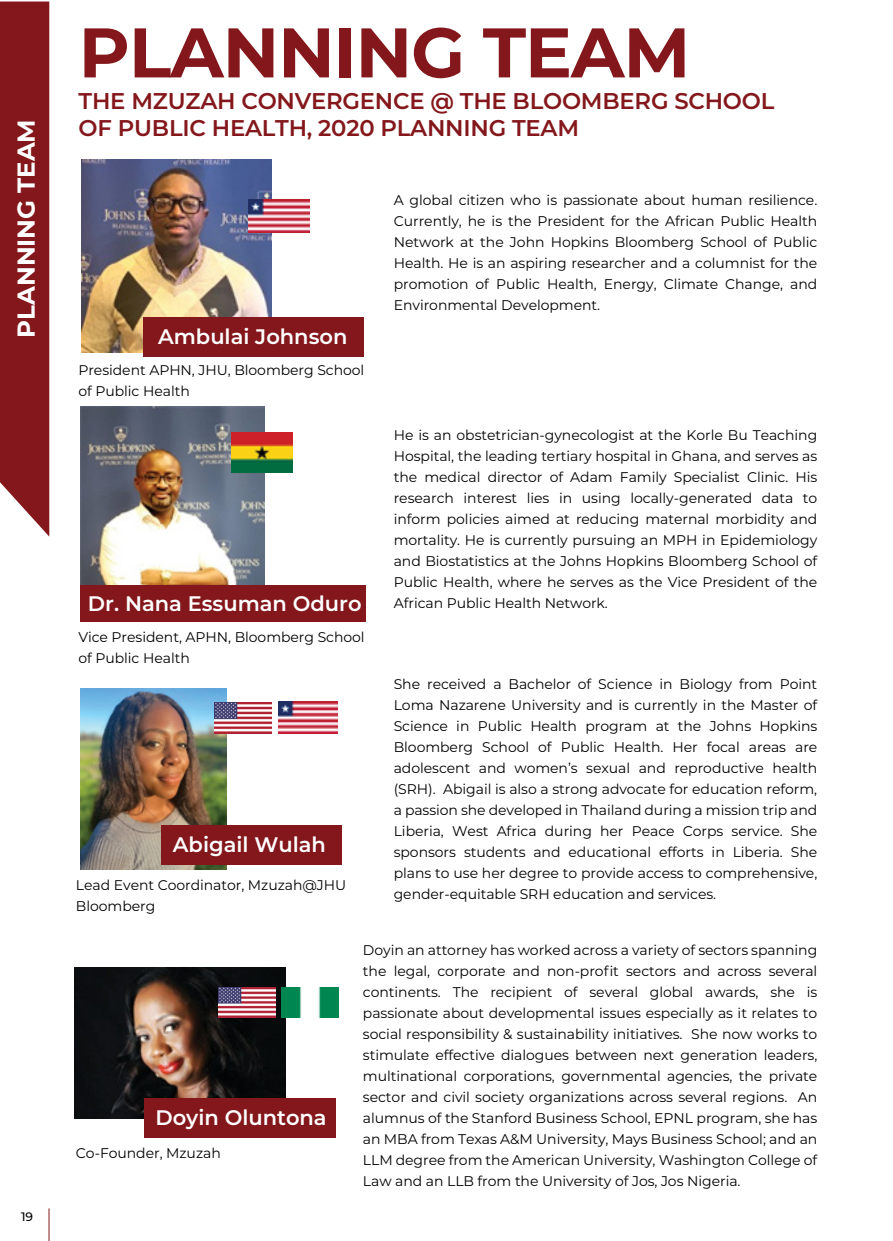
<style>
.page{position:relative;width:893px;height:1241px;background:#fff}
.page>*{position:absolute;margin:0;border:0;box-sizing:border-box;transform-origin:0 0}
.t1{font:700 70px "Montserrat";letter-spacing:-.015em;color:#84171b}
.t2{font:700 24.5px "Montserrat";color:#fff}
.t3{font:600 22.75px "Montserrat";letter-spacing:-.01em;color:#84171b}
.t4{font:600 21px "Montserrat";color:#fff}
.t5{font:14px/21px "Montserrat";letter-spacing:-.005em;color:#000;text-align:justify}
.t6{font:500 12.25px "Montserrat";color:#000}
</style>
<div class="page">
<img style="left:75px;top:967px;width:211px;height:151px">
<img style="left:80px;top:688px;width:147px;height:181px">
<img style="left:81px;top:406px;width:184px;height:179px">
<img style="left:81px;top:159px;width:190px;height:193px">
<hr style="left:49px;top:1208px;width:1px;height:32px;background:#84171b">
<div style="left:0;top:2px;width:49px;height:534px;background:#84171b"></div>
<div style="left:143px;top:317px;width:221px;height:40px;background:#84171b"></div>
<div style="left:80px;top:585px;width:286px;height:37px;background:#84171b"></div>
<div style="left:162px;top:824px;width:180px;height:40px;background:#84171b"></div>
<img style="left:214px;top:702px;width:58px;height:31px">
<img style="left:219px;top:987px;width:57px;height:30px">
<div style="left:144px;top:1097px;width:192px;height:40px;background:#84171b"></div>
<img style="left:232px;top:432px;width:61px;height:40px">
<img style="left:281px;top:987px;width:58px;height:30px">
<img style="left:248px;top:199px;width:61px;height:33px">
<img style="left:279px;top:701px;width:59px;height:32px">
<h2 class="t2" style="left:8px;top:338px;width:220px;rotate:-90deg">PLANNING TEAM</h2>
<p class="t6" style="left:21px;top:1207px;width:14px">19</p>
<h1 class="t1" style="left:79px;top:2px;width:613px">PLANNING TEAM</h1>
<h3 class="t3" style="left:79px;top:84px;width:697px">THE MZUZAH CONVERGENCE @ THE BLOOMBERG SCHOOL</h3>
<h3 class="t3" style="left:79px;top:112px;width:502px">OF PUBLIC HEALTH, 2020 PLANNING TEAM</h3>
<h3 class="t4" style="left:158px;top:321px;width:191px">Ambulai Johnson</h3>
<p class="t5" style="left:78px;top:359px;width:287px">President APHN, JHU, Bloomberg School of Public Health</p>
<h3 class="t4" style="left:88px;top:588px;width:275px">Dr. Nana Essuman Oduro</h3>
<p class="t5" style="left:78px;top:626px;width:288px">Vice President, APHN, Bloomberg School of Public Health</p>
<h3 class="t4" style="left:173px;top:829px;width:154px">Abigail Wulah</h3>
<p class="t5" style="left:76px;top:874px;width:272px">Lead Event Coordinator, Mzuzah@JHU<br>Bloomberg</p>
<p class="t5" style="left:394px;top:189px;width:425px">A global citizen who is passionate about human resilience.<br>Currently, he is the President for the African Public Health Network at the John Hopkins Bloomberg School of Public Health. He is an aspiring researcher and a columnist for the promotion of Public Health, Energy, Climate Change, and Environmental Development.</p>
<p class="t5" style="left:394px;top:423px;width:425px">He is an obstetrician-gynecologist at the Korle Bu Teaching Hospital, the leading tertiary hospital in Ghana, and serves as the medical director of Adam Family Specialist Clinic. His research interest lies in using locally-generated data to inform policies aimed at reducing maternal morbidity and mortality. He is currently pursuing an MPH in Epidemiology and Biostatistics at the Johns Hopkins Bloomberg School of Public Health, where he serves as the Vice President of the African Public Health Network.</p>
<p class="t5" style="left:394px;top:672px;width:425px">She received a Bachelor of Science in Biology from Point Loma Nazarene University and is currently in the Master of Science in Public Health program at the Johns Hopkins Bloomberg School of Public Health. Her focal areas are adolescent and women’s sexual and reproductive health (SRH). Abigail is also a strong advocate for education reform, a passion she developed in Thailand during a mission trip and Liberia, West Africa during her Peace Corps service. She sponsors students and educational efforts in Liberia. She plans to use her degree to provide access to comprehensive, gender-equitable SRH education and services.</p>
<h3 class="t4" style="left:155px;top:1102px;width:173px">Doyin Oluntona</h3>
<p class="t5" style="left:76px;top:1141px;width:146px">Co-Founder, Mzuzah</p>
<p class="t5" style="left:363px;top:939px;width:456px">Doyin an attorney has worked across a variety of sectors spanning the legal, corporate and non-profit sectors and across several continents. The recipient of several global awards, she is passionate about developmental issues especially as it relates to social responsibility &amp; sustainability initiatives. She now works to stimulate effective dialogues between next generation leaders, multinational corporations, governmental agencies, the private sector and civil society organizations across several regions. An alumnus of the Stanford Business School, EPNL program, she has an MBA from Texas A&amp;M University, Mays Business School; and an LLM degree from the American University, Washington College of Law and an LLB from the University of Jos, Jos Nigeria.</p>
</div>
